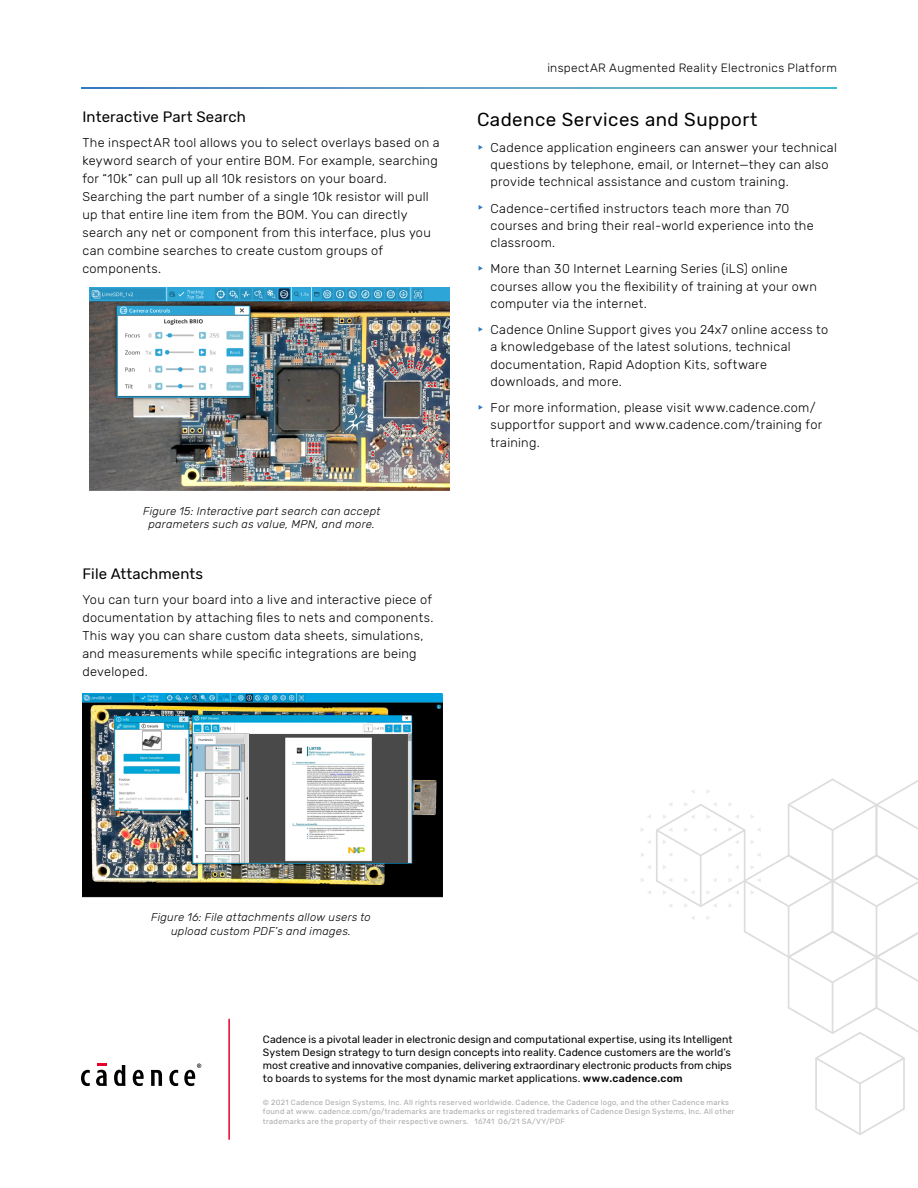
<style>
.page{position:relative;width:918px;height:1188px;background:#fff}
.page>*{position:absolute;margin:0;border:0;box-sizing:border-box;transform-origin:0 0}
.t1{font:18.75px "Rubik";letter-spacing:.025em;color:#000}
.t2{font:15px "Rubik";letter-spacing:.01em;color:#000}
.t3{font:300 12.75px/18px "Rubik";letter-spacing:.02em;color:#000}
.t4{font:300 12px "Rubik";letter-spacing:.025em;color:#000}
.t5{font:italic 300 11.25px/13.5px "Rubik";letter-spacing:.025em;color:#000;text-align:center}
.t6{font:10.5px/13.2px "Rubik";letter-spacing:.005em;color:#000}
.t7{font:7.5px/9.8px "Rubik";letter-spacing:.035em;color:#a7a9ac}
.s1{font-weight:500}
</style>
<div class="page">
<svg style="left:81px;top:1070px;width:9px;height:16px"></svg>
<svg style="left:114px;top:1065px;width:12px;height:21px"></svg>
<svg style="left:133px;top:1070px;width:11px;height:16px"></svg>
<svg style="left:151px;top:1070px;width:11px;height:16px"></svg>
<svg style="left:169px;top:1070px;width:9px;height:16px"></svg>
<svg style="left:184px;top:1064px;width:17px;height:22px"></svg>
<svg style="left:96px;top:1063px;width:11px;height:23px"></svg>
<hr style="left:228px;top:1019px;width:2px;height:121px;background:#e8002a">
<svg style="left:641px;top:778px;width:277px;height:357px"></svg>
<svg style="left:81px;top:88px;width:756px;height:1px"></svg>
<img style="left:90px;top:287px;width:360px;height:204px">
<img style="left:82px;top:693px;width:361px;height:205px">
<p class="t2" style="left:82px;top:108px;width:165px">Interactive Part Search</p>
<p class="t3" style="left:82px;top:134px;width:359px">The inspectAR tool allows you to select overlays based on a keyword search of your entire BOM. For example, searching for “10k” can pull up all 10k resistors on your board.<br>Searching the part number of a single 10k resistor will pull up that entire line item from the BOM. You can directly search any net or component from this interface, plus you can combine searches to create custom groups of components.</p>
<p class="t5" style="left:143px;top:504px;width:239px">Figure 15: Interactive part search can accept parameters such as value, MPN, and more.</p>
<p class="t2" style="left:82px;top:565px;width:122px">File Attachments</p>
<p class="t3" style="left:82px;top:590px;width:353px">You can turn your board into a live and interactive piece of documentation by attaching files to nets and components.<br>This way you can share custom data sheets, simulations, and measurements while specific integrations are being developed.</p>
<p class="t4" style="left:547px;top:61px;width:291px">inspectAR Augmented Reality Electronics Platform</p>
<h1 class="t1" style="left:477px;top:108px;width:282px">Cadence Services and Support</h1>
<p class="t3" style="left:490px;top:139px;width:348px;line-height:17.2px">Cadence application engineers can answer your technical questions by telephone, email, or Internet—they can also provide technical assistance and custom training.</p>
<p class="t3" style="left:490px;top:200px;width:325px;line-height:17.2px">Cadence-certified instructors teach more than 70 courses and bring their real-world experience into the classroom.</p>
<p class="t3" style="left:490px;top:261px;width:328px;line-height:17.2px">More than 30 Internet Learning Series (iLS) online courses allow you the flexibility of training at your own computer via the internet.</p>
<p class="t3" style="left:490px;top:321px;width:339px;line-height:17.2px">Cadence Online Support gives you 24x7 online access to a knowledgebase of the latest solutions, technical documentation, Rapid Adoption Kits, software downloads, and more.</p>
<p class="t3" style="left:490px;top:399px;width:333px;line-height:17.2px">For more information, please visit www.cadence.com/ supportfor support and www.cadence.com/training for training.</p>
<p class="t5" style="left:151px;top:911px;width:221px">Figure 16: File attachments allow users to upload custom PDF’s and images.</p>
<p class="t6" style="left:263px;top:1033px;width:471px">Cadence is a pivotal leader in electronic design and computational expertise, using its Intelligent System Design strategy to turn design concepts into reality. Cadence customers are the world’s most creative and innovative companies, delivering extraordinary electronic products from chips to boards to systems for the most dynamic market applications. <span class="s1">www.cadence.com</span></p>
<p class="t7" style="left:263px;top:1097px;width:473px">© 2021 Cadence Design Systems, Inc. All rights reserved worldwide. Cadence, the Cadence logo, and the other Cadence marks found at www. cadence.com/go/trademarks are trademarks or registered trademarks of Cadence Design Systems, Inc. All other trademarks are the property of their respective owners. 16741 06/21 SA/VY/PDF</p>
</div>
